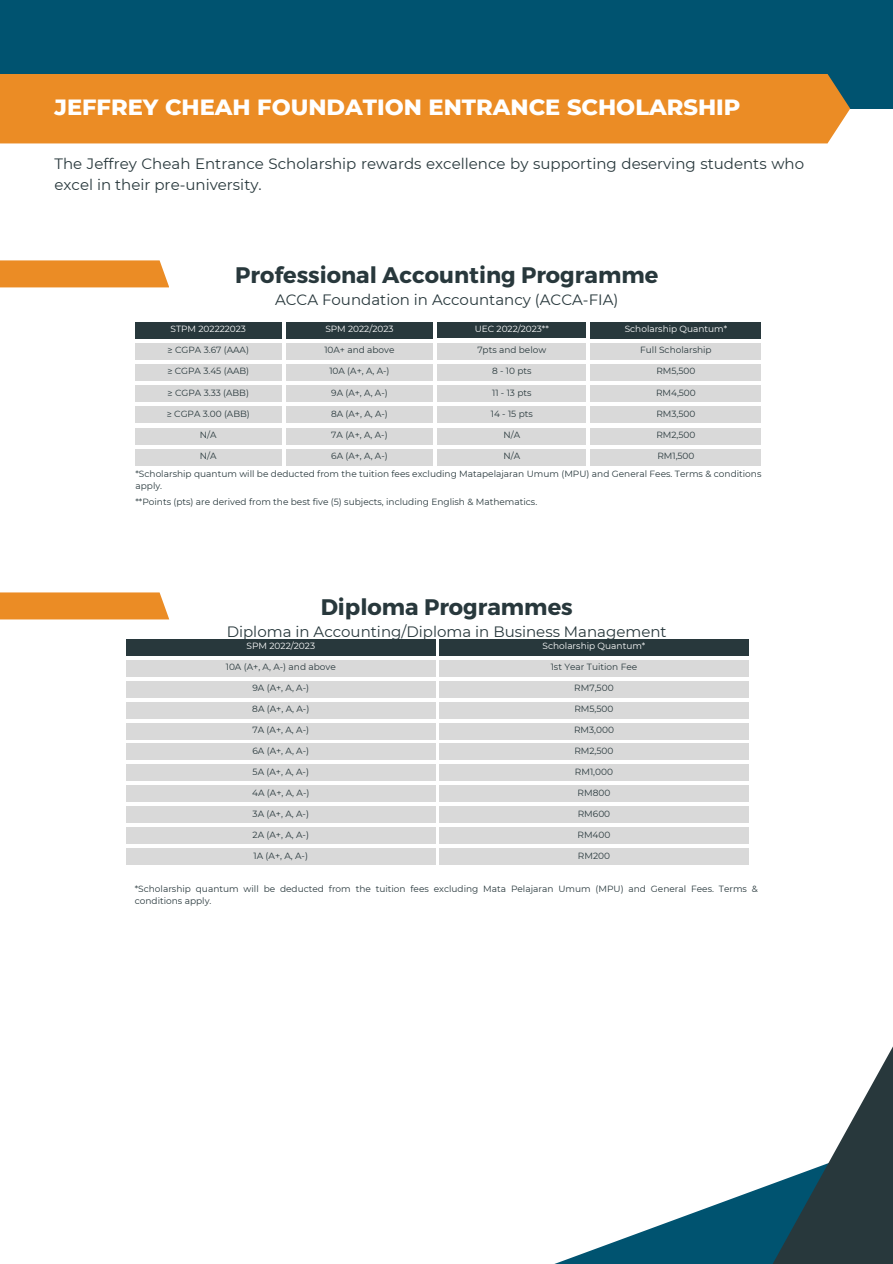
<style>
.page{position:relative;width:893px;height:1264px;background:#fff}
.page>*{position:absolute;margin:0;border:0;box-sizing:border-box;transform-origin:0 0}
.t1{font:700 22.5px "Montserrat";color:#28383c}
.t2{font:800 22.5px "Montserrat";color:#fff}
.t3{font:15px/20.2px "Montserrat";color:#28383c}
.t4{font:9px/12px "Montserrat";color:#28383c}
.t5{font:9px "Montserrat";color:#fff}
</style>
<div class="page">
<div style="left:135px;top:322px;width:147px;height:16px;background:#28383c"></div>
<div style="left:286px;top:322px;width:147px;height:16px;background:#28383c"></div>
<div style="left:590px;top:322px;width:171px;height:16px;background:#28383c"></div>
<div style="left:135px;top:428px;width:147px;height:16px;background:#d9d9d9"></div>
<div style="left:135px;top:449px;width:147px;height:16px;background:#d9d9d9"></div>
<div style="left:135px;top:407px;width:147px;height:16px;background:#d9d9d9"></div>
<div style="left:135px;top:385px;width:147px;height:17px;background:#d9d9d9"></div>
<div style="left:135px;top:364px;width:147px;height:17px;background:#d9d9d9"></div>
<div style="left:135px;top:343px;width:147px;height:16px;background:#d9d9d9"></div>
<div style="left:286px;top:428px;width:147px;height:16px;background:#d9d9d9"></div>
<div style="left:286px;top:449px;width:147px;height:16px;background:#d9d9d9"></div>
<div style="left:286px;top:407px;width:147px;height:16px;background:#d9d9d9"></div>
<div style="left:286px;top:385px;width:147px;height:17px;background:#d9d9d9"></div>
<div style="left:286px;top:364px;width:147px;height:17px;background:#d9d9d9"></div>
<div style="left:286px;top:343px;width:147px;height:16px;background:#d9d9d9"></div>
<div style="left:437px;top:322px;width:149px;height:16px;background:#28383c"></div>
<div style="left:437px;top:427px;width:149px;height:17px;background:#d9d9d9"></div>
<div style="left:437px;top:449px;width:149px;height:17px;background:#d9d9d9"></div>
<div style="left:437px;top:406px;width:149px;height:17px;background:#d9d9d9"></div>
<div style="left:437px;top:385px;width:149px;height:17px;background:#d9d9d9"></div>
<div style="left:437px;top:364px;width:149px;height:17px;background:#d9d9d9"></div>
<div style="left:437px;top:343px;width:149px;height:17px;background:#d9d9d9"></div>
<div style="left:590px;top:428px;width:171px;height:16px;background:#d9d9d9"></div>
<div style="left:590px;top:449px;width:171px;height:16px;background:#d9d9d9"></div>
<div style="left:590px;top:406px;width:171px;height:17px;background:#d9d9d9"></div>
<div style="left:590px;top:385px;width:171px;height:17px;background:#d9d9d9"></div>
<div style="left:590px;top:364px;width:171px;height:17px;background:#d9d9d9"></div>
<div style="left:590px;top:343px;width:171px;height:16px;background:#d9d9d9"></div>
<div style="left:126px;top:639px;width:309px;height:16px;background:#28383c"></div>
<div style="left:126px;top:660px;width:309px;height:16px;background:#d9d9d9"></div>
<div style="left:126px;top:680px;width:309px;height:17px;background:#d9d9d9"></div>
<div style="left:126px;top:701px;width:309px;height:17px;background:#d9d9d9"></div>
<div style="left:126px;top:722px;width:309px;height:17px;background:#d9d9d9"></div>
<div style="left:126px;top:743px;width:309px;height:17px;background:#d9d9d9"></div>
<div style="left:126px;top:764px;width:309px;height:17px;background:#d9d9d9"></div>
<div style="left:126px;top:785px;width:309px;height:17px;background:#d9d9d9"></div>
<div style="left:126px;top:806px;width:309px;height:17px;background:#d9d9d9"></div>
<div style="left:126px;top:827px;width:309px;height:17px;background:#d9d9d9"></div>
<div style="left:126px;top:848px;width:309px;height:16px;background:#d9d9d9"></div>
<div style="left:439px;top:639px;width:309px;height:16px;background:#28383c"></div>
<div style="left:439px;top:660px;width:309px;height:16px;background:#d9d9d9"></div>
<div style="left:439px;top:680px;width:309px;height:17px;background:#d9d9d9"></div>
<div style="left:439px;top:701px;width:309px;height:17px;background:#d9d9d9"></div>
<div style="left:439px;top:722px;width:309px;height:17px;background:#d9d9d9"></div>
<div style="left:439px;top:743px;width:309px;height:17px;background:#d9d9d9"></div>
<div style="left:439px;top:764px;width:309px;height:17px;background:#d9d9d9"></div>
<div style="left:439px;top:785px;width:309px;height:17px;background:#d9d9d9"></div>
<div style="left:439px;top:806px;width:309px;height:17px;background:#d9d9d9"></div>
<div style="left:439px;top:827px;width:309px;height:17px;background:#d9d9d9"></div>
<div style="left:439px;top:848px;width:309px;height:16px;background:#d9d9d9"></div>
<div style="left:0;top:0;width:892px;height:109px;background:#005370"></div>
<div style="left:0;top:74px;width:850px;height:69px;background:#eb8c25"></div>
<div style="left:0;top:260px;width:169px;height:27px;background:#eb8c25"></div>
<div style="left:0;top:592px;width:169px;height:27px;background:#eb8c25"></div>
<svg style="left:557px;top:1208px;width:148px;height:55px"></svg>
<svg style="left:705px;top:1048px;width:187px;height:215px"></svg>
<p class="t2" style="left:54px;top:94px;width:687px">JEFFREY CHEAH FOUNDATION ENTRANCE SCHOLARSHIP</p>
<p class="t3" style="left:54px;top:154px;width:751px">The Jeffrey Cheah Entrance Scholarship rewards excellence by supporting deserving students who excel in their pre-university.</p>
<p class="t1" style="left:235px;top:260px;width:424px">Professional Accounting Programme</p>
<p class="t5" style="left:170px;top:323px;width:77px">STPM 202222023</p>
<p class="t4" style="left:168px;top:344px;width:83px">≥ CGPA 3.67 (AAA)</p>
<p class="t4" style="left:167px;top:365px;width:83px">≥ CGPA 3.45 (AAB)</p>
<p class="t4" style="left:168px;top:386px;width:83px">≥ CGPA 3.33 (ABB)</p>
<p class="t4" style="left:167px;top:407px;width:85px">≥ CGPA 3.00 (ABB)</p>
<p class="t4" style="left:200px;top:429px;width:18px">N/A</p>
<p class="t4" style="left:200px;top:450px;width:18px">N/A</p>
<p class="t3" style="left:275px;top:289px;width:345px">ACCA Foundation in Accountancy (ACCA-FIA)</p>
<p class="t5" style="left:325px;top:323px;width:70px">SPM 2022/2023</p>
<p class="t4" style="left:324px;top:344px;width:72px">10A+ and above</p>
<p class="t4" style="left:329px;top:365px;width:62px">10A (A+, A, A-)</p>
<p class="t4" style="left:331px;top:386px;width:58px">9A (A+, A, A-)</p>
<p class="t4" style="left:331px;top:407px;width:58px">8A (A+, A, A-)</p>
<p class="t4" style="left:331px;top:429px;width:58px">7A (A+, A, A-)</p>
<p class="t4" style="left:331px;top:450px;width:58px">6A (A+, A, A-)</p>
<p class="t5" style="left:474px;top:323px;width:76px">UEC 2022/2023**</p>
<p class="t4" style="left:477px;top:344px;width:70px">7pts and below</p>
<p class="t4" style="left:492px;top:365px;width:41px">8 - 10 pts</p>
<p class="t4" style="left:492px;top:386px;width:41px">11 - 13 pts</p>
<p class="t4" style="left:490px;top:407px;width:44px">14 - 15 pts</p>
<p class="t4" style="left:503px;top:429px;width:18px">N/A</p>
<p class="t4" style="left:503px;top:450px;width:18px">N/A</p>
<p class="t5" style="left:624px;top:323px;width:104px">Scholarship Quantum*</p>
<p class="t4" style="left:640px;top:344px;width:73px">Full Scholarship</p>
<p class="t4" style="left:656px;top:365px;width:40px">RM5,500</p>
<p class="t4" style="left:656px;top:386px;width:41px">RM4,500</p>
<p class="t4" style="left:656px;top:407px;width:40px">RM3,500</p>
<p class="t4" style="left:656px;top:429px;width:40px">RM2,500</p>
<p class="t4" style="left:657px;top:450px;width:39px">RM1,500</p>
<p class="t4" style="left:135px;top:468px;width:627px">*Scholarship quantum will be deducted from the tuition fees excluding Matapelajaran Umum (MPU) and General Fees. Terms &amp; conditions apply.</p>
<p class="t4" style="left:135px;top:496px;width:403px">**Points (pts) are derived from the best five (5) subjects, including English &amp; Mathematics.</p>
<p class="t1" style="left:320px;top:592px;width:253px">Diploma Programmes</p>
<p class="t3" style="left:227px;top:621px;width:441px">Diploma in Accounting/Diploma in Business Management</p>
<p class="t5" style="left:246px;top:640px;width:70px">SPM 2022/2023</p>
<p class="t4" style="left:226px;top:661px;width:112px">10A (A+, A, A-) and above</p>
<p class="t4" style="left:252px;top:682px;width:58px">9A (A+, A, A-)</p>
<p class="t4" style="left:252px;top:702px;width:58px">8A (A+, A, A-)</p>
<p class="t4" style="left:252px;top:723px;width:58px">7A (A+, A, A-)</p>
<p class="t4" style="left:252px;top:744px;width:58px">6A (A+, A, A-)</p>
<p class="t4" style="left:252px;top:765px;width:58px">5A (A+, A, A-)</p>
<p class="t4" style="left:252px;top:786px;width:59px">4A (A+, A, A-)</p>
<p class="t4" style="left:252px;top:807px;width:58px">3A (A+, A, A-)</p>
<p class="t4" style="left:252px;top:828px;width:58px">2A (A+, A, A-)</p>
<p class="t4" style="left:253px;top:849px;width:56px">1A (A+, A, A-)</p>
<p class="t5" style="left:542px;top:640px;width:104px">Scholarship Quantum*</p>
<p class="t4" style="left:550px;top:661px;width:88px">1st Year Tuition Fee</p>
<p class="t4" style="left:574px;top:682px;width:41px">RM7,500</p>
<p class="t4" style="left:574px;top:702px;width:41px">RM5,500</p>
<p class="t4" style="left:574px;top:723px;width:41px">RM3,000</p>
<p class="t4" style="left:574px;top:744px;width:41px">RM2,500</p>
<p class="t4" style="left:575px;top:765px;width:40px">RM1,000</p>
<p class="t4" style="left:577px;top:786px;width:34px">RM800</p>
<p class="t4" style="left:577px;top:807px;width:34px">RM600</p>
<p class="t4" style="left:577px;top:828px;width:34px">RM400</p>
<p class="t4" style="left:578px;top:849px;width:34px">RM200</p>
<p class="t4" style="left:135px;top:882px;width:624px">*Scholarship quantum will be deducted from the tuition fees excluding Mata Pelajaran Umum (MPU) and General Fees. Terms &amp; conditions apply.</p>
</div>
